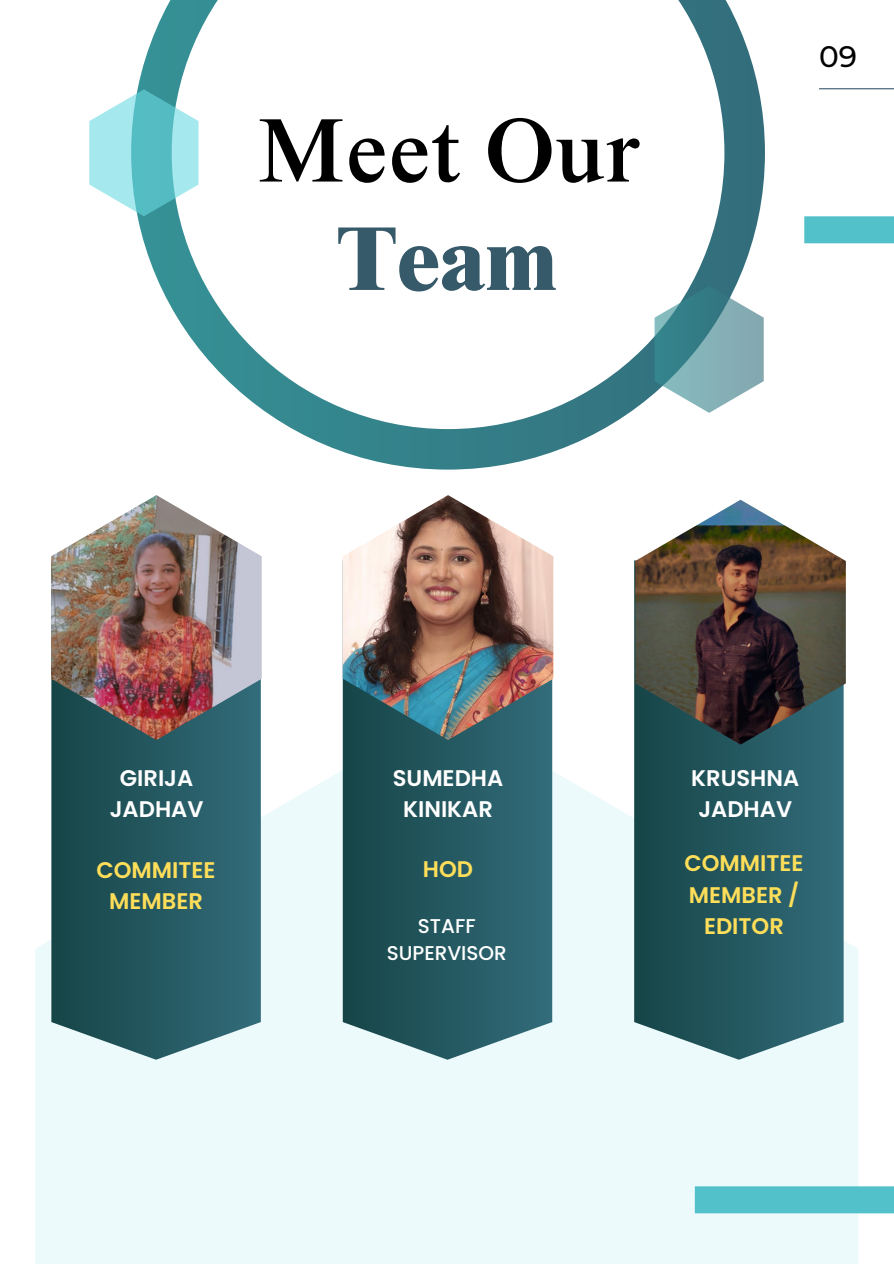
<style>
.page{position:relative;width:894px;height:1264px;background:#fff}
.page>*{position:absolute;margin:0;border:0;box-sizing:border-box;transform-origin:0 0}
.t1{font:500 91.2px "Times NRMT Pro";color:#000}
.t2{font:800 91.2px "Times NRMT Pro";color:#365a69}
.t3{font:500 29.55px "Montserrat";color:#000}
.t4{font:600 22.65px/31.5px "Poppins";color:#fff;text-align:center}
.t5{font:600 22.65px/31.5px "Poppins";color:#ffde59;text-align:center}
.t6{font:500 19.95px/27px "Poppins";color:#fff;text-align:center}
</style>
<div class="page">
<svg style="left:137px;top:0;width:627px;height:469px"></svg>
<svg style="left:89px;top:89px;width:109px;height:127px"></svg>
<svg style="left:654px;top:286px;width:109px;height:127px"></svg>
<div style="left:35px;top:709px;width:823px;height:554px;background:linear-gradient(to bottom,#f7fcfd,#e9f9fa)"></div>
<hr style="left:818px;top:88px;width:75px;height:1px;background:#365a69">
<svg style="left:51px;top:740px;width:210px;height:319px;background:#306269"></svg>
<svg style="left:343px;top:740px;width:209px;height:319px;background:#2f6169"></svg>
<svg style="left:634px;top:560px;width:209px;height:499px;background:#306169"></svg>
<img style="left:343px;top:495px;width:210px;height:245px">
<img style="left:51px;top:495px;width:211px;height:245px">
<img style="left:635px;top:499px;width:210px;height:245px">
<div style="left:804px;top:216px;width:89px;height:27px;background:#52c1c9"></div>
<div style="left:694px;top:1186px;width:199px;height:27px;background:#52c1c9"></div>
<p class="t1" style="left:257px;top:117px;width:383px">Meet Our</p>
<p class="t2" style="left:337px;top:225px;width:221px">Team</p>
<p class="t3" style="left:818px;top:38px;width:39px">09</p>
<h2 class="t4" style="left:110px;top:762px;width:95px">GIRIJA<br>JADHAV</h2>
<p class="t4" style="left:392px;top:762px;width:112px">SUMEDHA<br>KINIKAR</p>
<p class="t4" style="left:691px;top:762px;width:109px">KRUSHNA<br>JADHAV</p>
<h2 class="t5" style="left:96px;top:853px;width:121px">COMMITEE<br>MEMBER</h2>
<h2 class="t5" style="left:423px;top:853px;width:52px">HOD</h2>
<h2 class="t5" style="left:684px;top:847px;width:121px">COMMITEE<br>MEMBER /<br>EDITOR</h2>
<p class="t6" style="left:386px;top:912px;width:121px">STAFF<br>SUPERVISOR</p>
</div>
